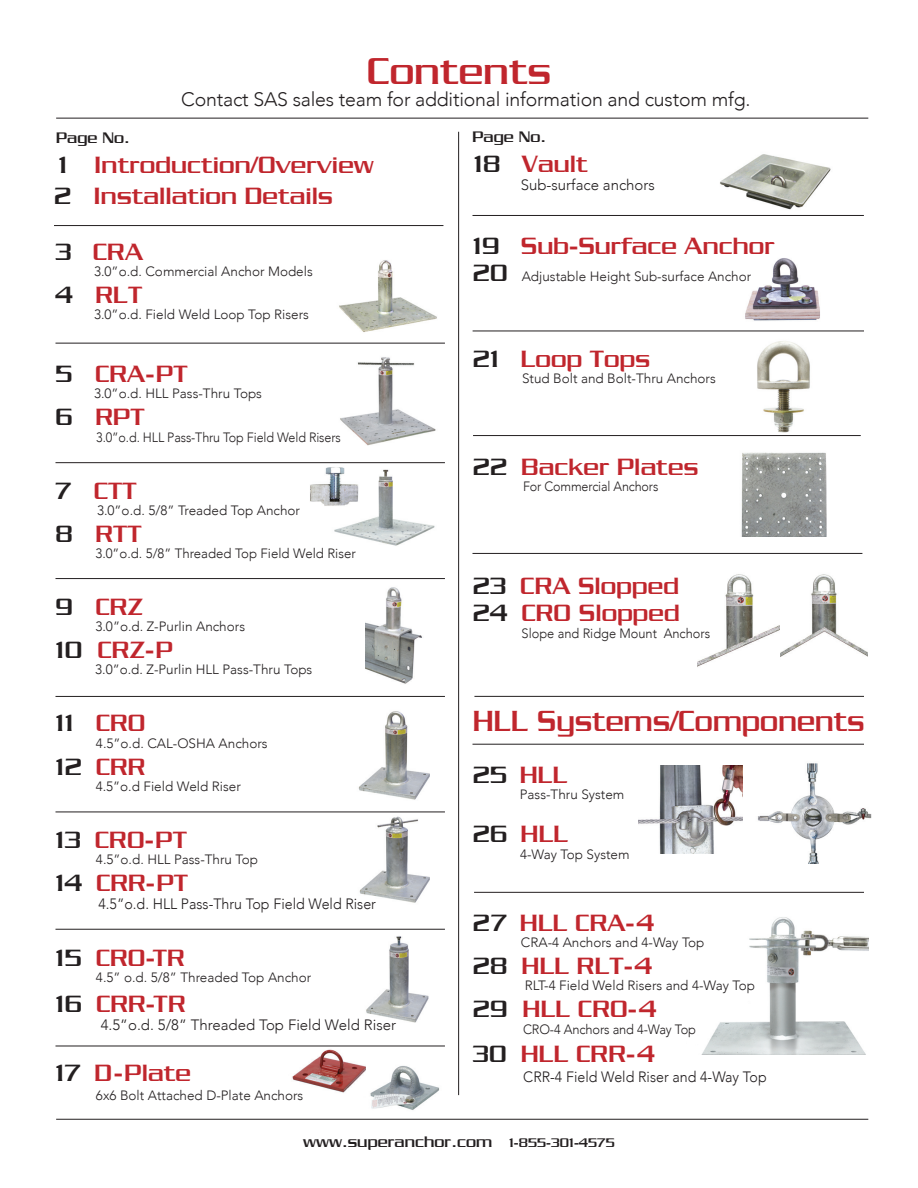
<style>
.page{position:relative;width:918px;height:1188px;background:#fff}
.page>*{position:absolute;margin:0;border:0;box-sizing:border-box;transform-origin:0 0}
.t1{font:600 40.5px "Chainlink";color:#c0262d}
.t2{font:600 31.5px "Chainlink";color:#c0262d;scale:.94 1}
.t3{font:600 25.5px/31.5px "Chainlink";color:#c0262d}
.t4{font:300 19.5px "Avenir";letter-spacing:-.01em;color:#231f20}
.t5{font:600 16.5px "Chainlink";color:#231f20}
.t6{font:300 15px "Avenir";color:#231f20;scale:.95 1}
.t7{font:300 15px "Avenir";color:#231f20}
.t8{font:300 13.5px "Avenir";color:#231f20}
.t9{font:300 13.5px "Avenir";color:#231f20;scale:.93 1}
.t10{font:300 13.5px "Avenir";color:#231f20;scale:.95 1}
.s1{color:#231f20}
.s2{font-family:"Chainlink";font-weight:600;font-size:25.5px}
.s3{font-size:13.5px}
</style>
<div class="page">
<img style="left:701px;top:917px;width:167px;height:138px">
<img style="left:745px;top:258px;width:75px;height:63px">
<img style="left:780px;top:574px;width:87px;height:83px">
<img style="left:697px;top:574px;width:83px;height:93px">
<img style="left:292px;top:1049px;width:74px;height:44px">
<img style="left:334px;top:469px;width:101px;height:77px">
<img style="left:340px;top:357px;width:96px;height:89px">
<hr style="left:56px;top:462px;width:389px;height:1px;background:#231f20">
<hr style="left:56px;top:578px;width:389px;height:1px;background:#231f20">
<hr style="left:56px;top:696px;width:389px;height:1px;background:#231f20">
<hr style="left:56px;top:1046px;width:389px;height:1px;background:#231f20">
<img style="left:339px;top:260px;width:98px;height:72px">
<img style="left:366px;top:587px;width:56px;height:97px">
<img style="left:358px;top:711px;width:72px;height:89px">
<img style="left:359px;top:816px;width:71px;height:87px">
<hr style="left:56px;top:929px;width:389px;height:1px;background:#231f20">
<hr style="left:56px;top:812px;width:389px;height:1px;background:#231f20">
<hr style="left:56px;top:343px;width:389px;height:1px;background:#231f20">
<hr style="left:458px;top:132px;width:1px;height:963px;background:#231f20">
<img style="left:310px;top:467px;width:50px;height:40px">
<hr style="left:472px;top:553px;width:390px;height:1px;background:#231f20">
<hr style="left:473px;top:331px;width:391px;height:1px;background:#231f20">
<hr style="left:472px;top:744px;width:392px;height:1px;background:#231f20">
<img style="left:366px;top:936px;width:63px;height:87px">
<img style="left:720px;top:154px;width:111px;height:56px">
<img style="left:370px;top:1066px;width:70px;height:44px">
<img style="left:757px;top:341px;width:53px;height:91px">
<img style="left:741px;top:452px;width:86px;height:85px">
<hr style="left:474px;top:696px;width:390px;height:1px;background:#231f20">
<img style="left:639px;top:766px;width:104px;height:87px">
<img style="left:757px;top:763px;width:115px;height:101px">
<hr style="left:472px;top:215px;width:392px;height:1px;background:#231f20">
<hr style="left:54px;top:225px;width:389px;height:1px;background:#231f20">
<hr style="left:56px;top:1119px;width:812px;height:1px;background:#231f20">
<hr style="left:56px;top:118px;width:812px;height:1px;background:#231f20">
<hr style="left:473px;top:435px;width:388px;height:1px;background:#231f20">
<hr style="left:474px;top:892px;width:390px;height:1px;background:#231f20">
<h1 class="t1" style="left:367px;top:48px;width:186px">Contents</h1>
<h3 class="t4" style="left:181px;top:88px;width:571px">Contact SAS sales team for additional information and custom mfg.</h3>
<p class="t5" style="left:56px;top:128px;width:75px">Page No.</p>
<p class="t5" style="left:473px;top:128px;width:75px">Page No.</p>
<h3 class="t3" style="left:54px;top:149px;width:322px"><span class="s1">1</span> Introduction/Overview<br><span class="s1">2</span> Installation Details</h3>
<h3 class="t3" style="left:474px;top:148px;width:116px"><span class="s1">18</span> Vault</h3>
<p class="t7" style="left:521px;top:176px;width:136px">Sub-surface anchors</p>
<h3 class="t3" style="left:56px;top:235px;width:89px"><span class="s1">3</span> CRA</h3>
<p class="t8" style="left:94px;top:263px;width:220px">3.0”o.d. Commercial Anchor Models</p>
<h3 class="t3" style="left:56px;top:279px;width:88px"><span class="s1">4</span> RLT</h3>
<p class="t8" style="left:94px;top:307px;width:216px">3.0”o.d. Field Weld Loop Top Risers</p>
<h3 class="t3" style="left:56px;top:358px;width:134px"><span class="s1">5</span> CRA-PT</h3>
<p class="t8" style="left:94px;top:386px;width:169px">3.0”o.d. HLL Pass-Thru Tops</p>
<h3 class="t3" style="left:56px;top:401px;width:91px"><span class="s1">6</span> RPT</h3>
<p class="t9" style="left:96px;top:429px;width:264px">3.0”o.d. HLL Pass-Thru Top Field Weld Risers</p>
<h3 class="t3" style="left:56px;top:474px;width:83px"><span class="s1">7</span> CTT</h3>
<p class="t8" style="left:97px;top:502px;width:205px">3.0”o.d. 5/8” Treaded Top Anchor</p>
<h3 class="t3" style="left:56px;top:517px;width:88px"><span class="s1">8</span> RTT</h3>
<p class="t8" style="left:95px;top:545px;width:262px">3.0”o.d. 5/8” Threaded Top Field Weld Riser</p>
<h3 class="t3" style="left:56px;top:591px;width:89px"><span class="s1">9</span> CRZ</h3>
<p class="t8" style="left:95px;top:619px;width:151px">3.0”o.d. Z-Purlin Anchors</p>
<h3 class="t3" style="left:56px;top:634px;width:119px"><span class="s1">10</span> CRZ-P</h3>
<p class="t8" style="left:95px;top:662px;width:219px">3.0”o.d. Z-Purlin HLL Pass-Thru Tops</p>
<h3 class="t3" style="left:56px;top:707px;width:92px"><span class="s1">11</span> CRO</h3>
<p class="t8" style="left:96px;top:735px;width:173px">4.5”o.d. CAL-OSHA Anchors</p>
<h3 class="t3" style="left:56px;top:750px;width:92px"><span class="s1">12</span> CRR</h3>
<p class="t8" style="left:96px;top:778px;width:147px">4.5”o.d Field Weld Riser</p>
<h3 class="t3" style="left:56px;top:823px;width:133px"><span class="s1">13</span> CRO-PT</h3>
<p class="t8" style="left:96px;top:851px;width:164px">4.5”o.d. HLL Pass-Thru Top</p>
<h3 class="t3" style="left:56px;top:867px;width:134px"><span class="s1">14</span> CRR-PT</h3>
<p class="t6" style="left:99px;top:895px;width:294px">4.5”o.d. HLL Pass-Thru Top Field Weld Riser</p>
<h3 class="t3" style="left:56px;top:942px;width:131px"><span class="s1">15</span> CRO-TR</h3>
<p class="t8" style="left:96px;top:970px;width:217px">4.5” o.d. 5/8” Threaded Top Anchor</p>
<h3 class="t3" style="left:56px;top:988px;width:132px"><span class="s1">16</span> CRR-TR</h3>
<p class="t7" style="left:101px;top:1016px;width:297px">4.5”o.d. 5/8” Threaded Top Field Weld Riser</p>
<h3 class="t3" style="left:56px;top:1057px;width:137px"><span class="s1">17</span> D-Plate</h3>
<p class="t8" style="left:96px;top:1088px;width:209px">6x6 Bolt Attached D-Plate Anchors</p>
<h3 class="t3" style="left:473px;top:229px;width:303px"><span class="s1">19</span> Sub-Surface Anchor</h3>
<p class="t8" style="left:473px;top:268px;width:280px"><span class="s2">20</span> Adjustable Height Sub-surface Anchor</p>
<h3 class="t3" style="left:473px;top:343px;width:179px"><span class="s1">21</span> Loop Tops</h3>
<p class="t8" style="left:522px;top:371px;width:195px">Stud Bolt and Bolt-Thru Anchors</p>
<h3 class="t3" style="left:473px;top:450px;width:227px"><span class="s1">22</span> Backer Plates</h3>
<p class="t9" style="left:523px;top:478px;width:147px">For Commercial Anchors</p>
<h3 class="t3" style="left:473px;top:572px;width:208px;line-height:27px"><span class="s1">23</span> CRA Slopped<br><span class="s1">24</span> CRO Slopped</h3>
<p class="t10" style="left:522px;top:625px;width:200px">Slope and Ridge Mount Anchors</p>
<h2 class="t2" style="left:473px;top:703px;width:418px">HLL Systems/Components</h2>
<h3 class="t3" style="left:473px;top:759px;width:96px"><span class="s1">25</span> HLL</h3>
<p class="t8" style="left:520px;top:787px;width:106px">Pass-Thru System</p>
<h3 class="t3" style="left:473px;top:818px;width:97px"><span class="s1">26</span> HLL</h3>
<p class="t8" style="left:520px;top:846px;width:111px">4-Way Top System</p>
<h3 class="t3" style="left:473px;top:906px;width:183px"><span class="s1">27</span> HLL CRA-4</h3>
<p class="t8" style="left:521px;top:934px;width:185px">CRA-4 Anchors and 4-Way Top</p>
<h3 class="t3" style="left:473px;top:950px;width:181px"><span class="s1">28</span> HLL RLT-4</h3>
<p class="t8" style="left:525px;top:977px;width:232px">RLT-4 Field Weld Risers and 4-Way Top</p>
<h3 class="t3" style="left:473px;top:993px;width:185px"><span class="s1">29</span> HLL CRO-4</h3>
<p class="t10" style="left:523px;top:1021px;width:184px">CRO-4 Anchors and 4-Way Top</p>
<h3 class="t3" style="left:473px;top:1038px;width:183px"><span class="s1">30</span> HLL CRR-4</h3>
<p class="t6" style="left:523px;top:1068px;width:258px">CRR-4 Field Weld Riser and 4-Way Top</p>
<p class="t5" style="left:303px;top:1132px;width:313px">www.superanchor.com <span class="s3">1-855-301-4575</span></p>
</div>
